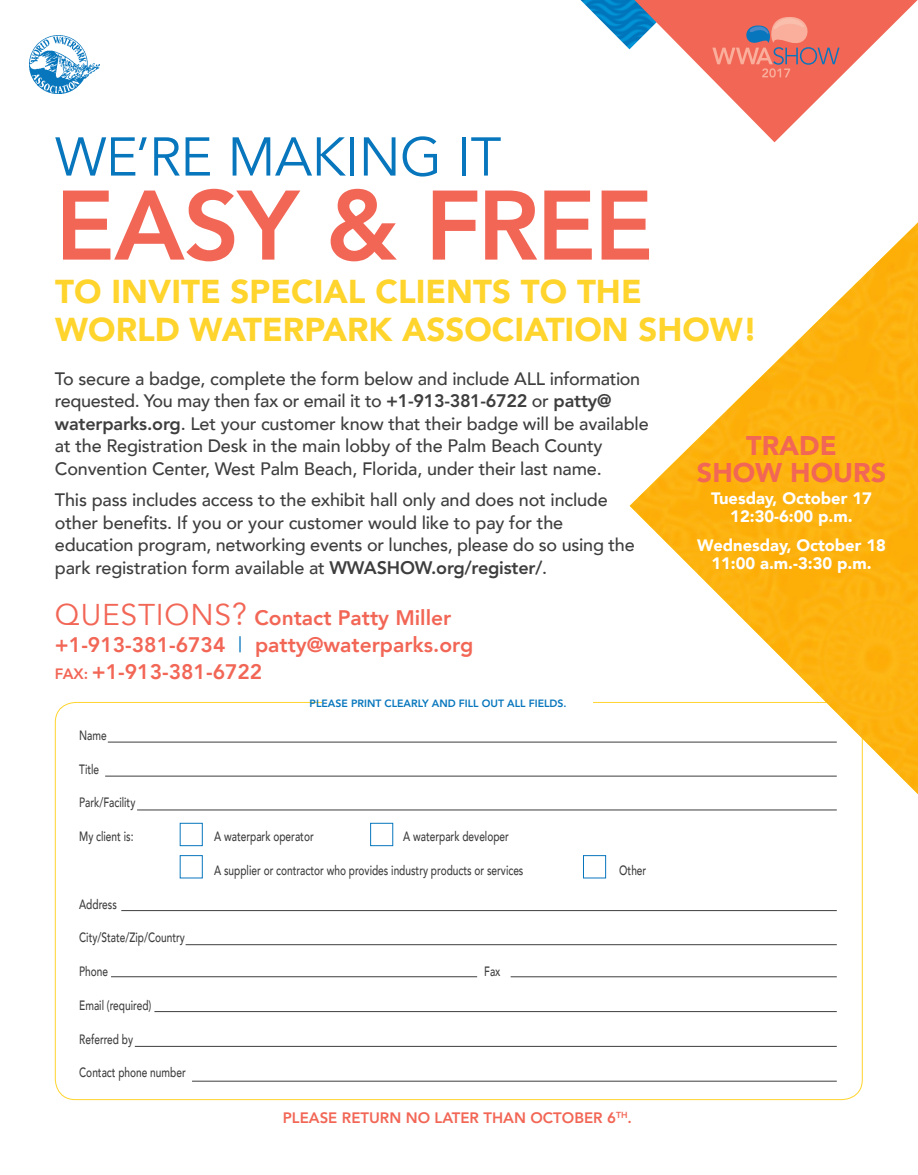
<style>
.page{position:relative;width:918px;height:1175px;background:#fff}
.page>*{position:absolute;margin:0;border:0;box-sizing:border-box;transform-origin:0 0}
.t1{font:800 97.5px "Avenir";letter-spacing:-.02em;color:#f26656}
.t2{font:54px "Avenir";letter-spacing:-.01em;color:#0776bd}
.t3{font:900 33px/37.5px "Avenir";color:#ffd42c}
.t4{font:900 27px/27px "Avenir";color:#f26656;text-align:center}
.t5{font:800 21px/27px "Avenir";color:#f26656}
.t6{font:500 18px/22.5px "Avenir";letter-spacing:-.01em;color:#3e3e3f}
.t7{font:800 18px "Avenir LT Std";color:#3e3e3f}
.t8{font:900 16.5px/18px "Avenir";color:#fff;text-align:center}
.t9{font:800 15px "Avenir LT Std";color:#f26656}
.t10{font:500 13.5px "Avenir";color:#3e3e3f;scale:.75 1}
.t11{font:800 10.5px "Avenir LT Std";color:#0776bd}
.s1{font-family:"Avenir LT Std";font-weight:800}
.s2{font-family:"Avenir";font-weight:500}
.s3{font-weight:400;font-size:30px}
.s4{font-weight:400;font-size:31.5px}
.s5{font-weight:400;color:#0776bd}
.s6{font-size:15px}
</style>
<div class="page">
<hr style="left:108px;top:741px;width:729px;height:1px;background:#3e3e3f">
<hr style="left:105px;top:775px;width:732px;height:1px;background:#3e3e3f">
<hr style="left:137px;top:809px;width:700px;height:1px;background:#3e3e3f">
<hr style="left:121px;top:910px;width:716px;height:1px;background:#3e3e3f">
<hr style="left:111px;top:976px;width:366px;height:1px;background:#3e3e3f">
<hr style="left:511px;top:976px;width:326px;height:1px;background:#3e3e3f">
<hr style="left:135px;top:1046px;width:702px;height:1px;background:#3e3e3f">
<hr style="left:186px;top:944px;width:651px;height:1px;background:#3e3e3f">
<hr style="left:154px;top:1011px;width:683px;height:1px;background:#3e3e3f">
<hr style="left:192px;top:1080px;width:645px;height:1px;background:#3e3e3f">
<div style="left:180px;top:823px;width:23px;height:23px;border:1px solid #0776bd"></div>
<div style="left:180px;top:855px;width:23px;height:23px;border:1px solid #0776bd"></div>
<div style="left:583px;top:855px;width:23px;height:23px;border:1px solid #0776bd"></div>
<div style="left:370px;top:823px;width:23px;height:23px;border:1px solid #0776bd"></div>
<img style="left:30px;top:36px;width:70px;height:58px">
<svg style="left:581px;top:0;width:337px;height:142px"></svg>
<img style="left:630px;top:222px;width:288px;height:572px">
<h2 class="t2" style="left:55px;top:125px;width:448px">WE’RE MAKING IT</h2>
<h1 class="t1" style="left:55px;top:150px;width:600px">easy &amp; free</h1>
<h3 class="t3" style="left:55px;top:272px;width:704px">TO INVITE SPECIAL CLIENTS TO THE<br>WORLD WATERPARK ASSOCIATION SHOW!</h3>
<p class="t6" style="left:55px;top:366px;width:595px">To secure a badge, complete the form below and include ALL information requested. You may then fax or email it to <span class="s1">+1-913-381-6722</span> or <span class="s1">PATTY@ WATERPARKS.ORG</span>. Let your customer know that their badge will be available at the Registration Desk in the main lobby of the Palm Beach County Convention Center, West Palm Beach, Florida, under their last name.</p>
<p class="t6" style="left:55px;top:487px;width:581px">This pass includes access to the exhibit hall only and does not include other benefits. If you or your customer would like to pay for the education program, networking events or lunches, please do so using the park registration form available at <span class="s1">WWASHO</span></p>
<h3 class="t4" style="left:697px;top:431px;width:191px">TRADE<br>SHOW HOURS</h3>
<p class="t8" style="left:711px;top:489px;width:162px">TUESDAY, OCTOBER 17<br>12:30-6:00 P.M.</p>
<p class="t8" style="left:697px;top:535px;width:190px">WEDNESDAY, OCTOBER 18<br>11:00 A.M.-3:30 P.M.</p>
<p class="t7" style="left:415px;top:557px;width:134px">W.ORG/REGISTER/<span class="s2">.</span></p>
<p class="t5" style="left:55px;top:604px;width:420px"><span class="s3">QUESTIONS</span><span class="s4">?</span> Contact Patty Miller +1-913-381-6734 <span class="s5">|</span> patty@waterparks.org<br><span class="s6">FAX:</span> +1-913-381-6722</p>
<p class="t11" style="left:310px;top:697px;width:259px">PLEASE PRINT CLEARLY AND FILL OUT ALL FIELDS.</p>
<p class="t10" style="left:79px;top:723px;width:38px">Name</p>
<p class="t10" style="left:79px;top:757px;width:28px">Title</p>
<p class="t10" style="left:79px;top:791px;width:76px">Park/Facility</p>
<p class="t10" style="left:79px;top:824px;width:74px">My client is:</p>
<p class="t10" style="left:214px;top:824px;width:134px">A waterpark operator</p>
<p class="t10" style="left:403px;top:824px;width:143px">A waterpark developer</p>
<p class="t10" style="left:214px;top:858px;width:414px">A supplier or contractor who provides industry products or services</p>
<p class="t10" style="left:619px;top:858px;width:38px">Other</p>
<p class="t10" style="left:79px;top:892px;width:52px">Address</p>
<p class="t10" style="left:79px;top:926px;width:143px">City/State/Zip/Country</p>
<p class="t10" style="left:79px;top:959px;width:40px">Phone</p>
<p class="t10" style="left:484px;top:959px;width:23px">Fax</p>
<p class="t10" style="left:79px;top:993px;width:98px">Email (required)</p>
<p class="t10" style="left:79px;top:1027px;width:74px">Referred by</p>
<p class="t10" style="left:79px;top:1061px;width:144px">Contact phone number</p>
<p class="t9" style="left:283px;top:1109px;width:351px">PLEASE RETURN NO LATER THAN OCTOBER 6<sup>TH</sup>.</p>
</div>
